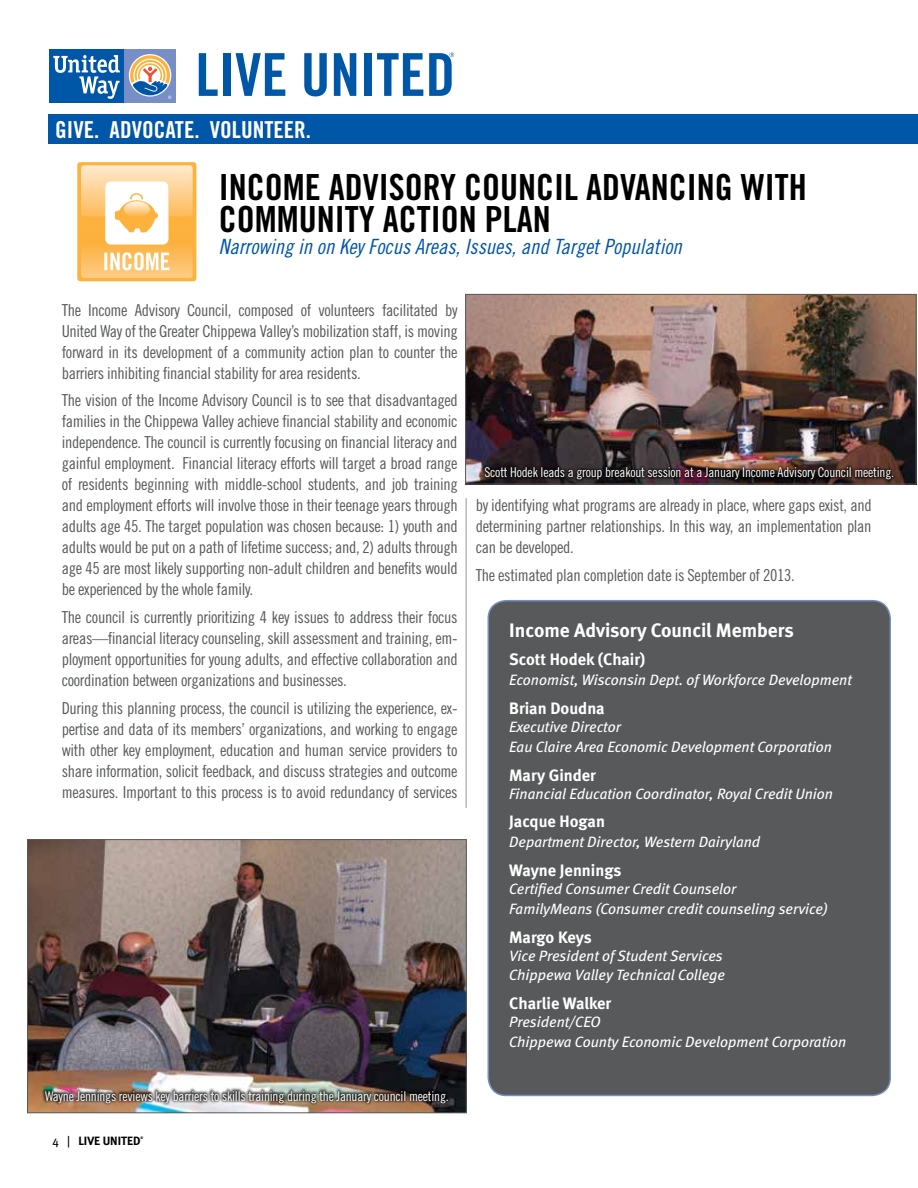
<style>
.page{position:relative;width:918px;height:1188px;background:#fff}
.page>*{position:absolute;margin:0;border:0;box-sizing:border-box;transform-origin:0 0}
.t1{font:36px/31.5px "Trade Gothic Bold Cond Twenty";color:#000}
.t2{font:23.4px "Trade Gothic Bold Cond Twenty";color:#fff}
.t3{font:21px "Trade Gothic Cond Eighteen Obl";color:#0056a7}
.t4{font:700 19.5px "Meta";color:#fff}
.t5{font:16.5px/21px "Trade Gothic Cond Eighteen";letter-spacing:-.02em;color:#58595b;text-align:justify}
.t6{font:700 16.5px "Meta";color:#fff}
.t7{font:italic 15px/19.8px "Meta";color:#fff}
.t8{font:13.5px "Trade Gothic Cond Eighteen";letter-spacing:-.015em;color:#fff}
.t9{font:700 12px "Meta";color:#000}
.t10{font:700 3.45px "Meta";color:#000}
.s1{font-weight:400}
</style>
<div class="page">
<div style="left:48px;top:115px;width:823px;height:29px;background:#0056a7"></div>
<div style="left:850px;top:115px;width:68px;height:29px;background:#0056a7"></div>
<svg style="left:49px;top:102px;width:127px;height:1px"></svg>
<div style="left:124px;top:49px;width:52px;height:53px;background:#788ec7"></div>
<svg style="left:129px;top:54px;width:42px;height:43px"></svg>
<div style="left:49px;top:49px;width:75px;height:53px;background:#0056a7"></div>
<svg style="left:53px;top:55px;width:67px;height:44px"></svg>
<svg style="left:130px;top:55px;width:41px;height:44px"></svg>
<svg style="left:199px;top:53px;width:19px;height:43px"></svg>
<div style="left:223px;top:53px;width:7px;height:43px;background:#0056a7"></div>
<svg style="left:236px;top:53px;width:49px;height:43px"></svg>
<svg style="left:304px;top:53px;width:23px;height:43px"></svg>
<svg style="left:334px;top:53px;width:22px;height:43px"></svg>
<div style="left:364px;top:53px;width:8px;height:43px;background:#0056a7"></div>
<svg style="left:377px;top:53px;width:46px;height:43px"></svg>
<svg style="left:429px;top:53px;width:25px;height:43px"></svg>
<img style="left:467px;top:296px;width:447px;height:186px">
<div style="left:465px;top:294px;width:451px;height:190px;border:1px solid #58595b"></div>
<img style="left:29px;top:841px;width:436px;height:270px">
<div style="left:27px;top:839px;width:440px;height:274px;border:1px solid #58595b"></div>
<hr style="left:466px;top:498px;width:1px;height:310px;background:#939598">
<div style="left:77px;top:162px;width:119px;height:119px;background:#fcb23d;border-radius:3px"></div>
<svg style="left:81px;top:165px;width:112px;height:113px"></svg>
<img style="left:124px;top:201px;width:26px;height:15px">
<div style="left:488px;top:601px;width:402px;height:494px;background:#58595b;border-radius:18px"></div>
<div style="left:488px;top:600px;width:403px;height:496px;border:2px solid #788ec7;border-radius:18px"></div>
<div style="left:481px;top:464px;width:415px;height:19px;background:#000;opacity:.75"></div>
<div style="left:42px;top:1087px;width:409px;height:19px;background:#000;opacity:.75"></div>
<hr style="left:917px;top:192px;width:1px;height:190px;background:#000">
<h2 class="t2" style="left:55px;top:115px;width:257px">GIVE. ADVOCATE. VOLUNTEER.</h2>
<h1 class="t1" style="left:219px;top:171px;width:589px">INCOME ADVISORY COUNCIL ADVANCING WITH<br>COMMUNITY ACTION PLAN</h1>
<p class="t3" style="left:219px;top:234px;width:464px">Narrowing in on Key Focus Areas, Issues, and Target Population</p>
<p class="t5" style="left:62px;top:299px;width:398px">The Income Advisory Council, composed of volunteers facilitated by United Way of the Greater Chippewa Valley’s mobilization staff, is moving forward in its development of a community action plan to counter the barriers inhibiting financial stability for area residents.</p>
<p class="t5" style="left:62px;top:390px;width:398px">The vision of the Income Advisory Council is to see that disadvantaged families in the Chippewa Valley achieve financial stability and economic independence. The council is currently focusing on financial literacy and gainful employment. Financial literacy efforts will target a broad range of residents beginning with middle-school students, and job training and employment efforts will involve those in their teenage years through adults age 45. The target population was chosen because: 1) youth and adults would be put on a path of lifetime success; and, 2) adults through age 45 are most likely supporting non-adult children and benefits would be experienced by the whole family.</p>
<p class="t5" style="left:62px;top:607px;width:398px">The council is currently prioritizing 4 key issues to address their focus areas—financial literacy counseling, skill assessment and training, em&shy;ployment opportunities for young adults, and effective collaboration and coordination between organizations and businesses.</p>
<p class="t5" style="left:62px;top:697px;width:398px">During this planning process, the council is utilizing the experience, ex&shy;pertise and data of its members’ organizations, and working to engage with other key employment, education and human service providers to share information, solicit feedback, and discuss strategies and outcome measures. Important to this process is to avoid redundancy of services</p>
<p class="t8" style="left:45px;top:1088px;width:405px">Wayne Jennings reviews key barriers to skills training during the January council meeting.</p>
<p class="t9" style="left:52px;top:1134px;width:89px"><span class="s1">4 |</span> LIVE UNITED</p>
<p class="t10" style="left:140px;top:1136px;width:4px">®</p>
<p class="t8" style="left:484px;top:465px;width:411px">Scott Hodek leads a group breakout session at a January Income Advisory Council meeting.</p>
<p class="t5" style="left:476px;top:494px;width:398px">by identifying what programs are already in place, where gaps exist, and determining partner relationships. In this way, an implementation plan can be developed.</p>
<p class="t5" style="left:476px;top:564px;width:321px">The estimated plan completion date is September of 2013.</p>
<p class="t4" style="left:509px;top:618px;width:286px">Income Advisory Council Members</p>
<p class="t6" style="left:509px;top:650px;width:138px">Scott Hodek (Chair)</p>
<p class="t7" style="left:509px;top:670px;width:344px">Economist, Wisconsin Dept. of Workforce Development</p>
<p class="t6" style="left:509px;top:699px;width:97px">Brian Doudna</p>
<p class="t7" style="left:509px;top:717px;width:324px">Executive Director<br>Eau Claire Area Economic Development Corporation</p>
<p class="t6" style="left:509px;top:765px;width:88px">Mary Ginder</p>
<p class="t7" style="left:509px;top:783px;width:325px">Financial Education Coordinator, Royal Credit Union</p>
<p class="t6" style="left:509px;top:812px;width:97px">Jacque Hogan</p>
<p class="t7" style="left:509px;top:832px;width:253px">Department Director, Western Dairyland</p>
<p class="t6" style="left:509px;top:861px;width:114px">Wayne Jennings</p>
<p class="t7" style="left:509px;top:879px;width:320px">Certified Consumer Credit Counselor<br>FamilyMeans (Consumer credit counseling service)</p>
<p class="t6" style="left:509px;top:927px;width:84px">Margo Keys</p>
<p class="t7" style="left:509px;top:945px;width:217px">Vice President of Student Services<br>Chippewa Valley Technical College</p>
<p class="t6" style="left:509px;top:994px;width:104px">Charlie Walker</p>
<p class="t7" style="left:509px;top:1012px;width:339px">President/CEO<br>Chippewa County Economic Development Corporation</p>
</div>
